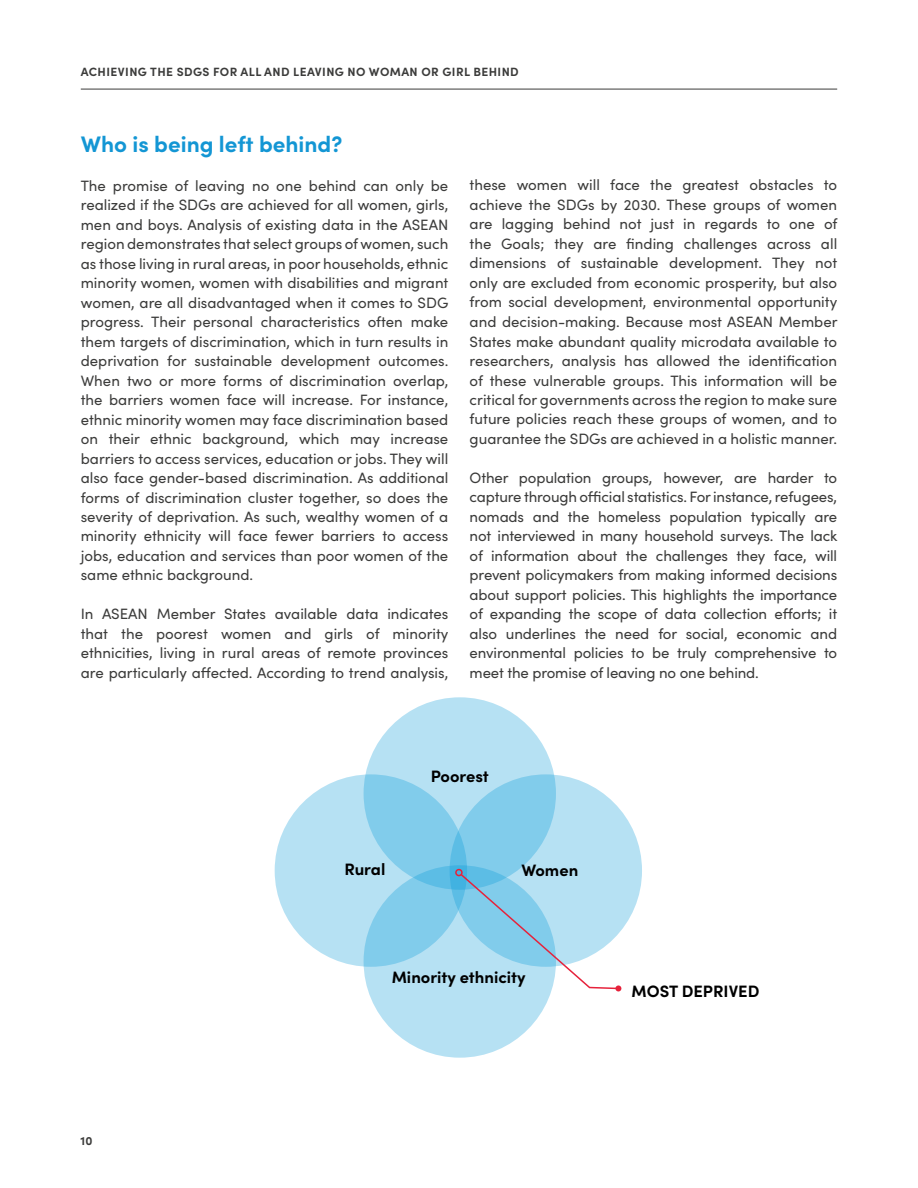
<style>
.page{position:relative;width:918px;height:1188px;background:#fff}
.page>*{position:absolute;margin:0;border:0;box-sizing:border-box;transform-origin:0 0}
.t1{font:700 22.5px "Sofia Pro";color:#1396d4}
.t2{font:700 16.5px "Sofia Pro";color:#000}
.t3{font:15px/19.5px "Sofia Pro";color:#3c3c3b;text-align:justify}
.t4{font:700 12px "Sofia Pro";letter-spacing:.035em;color:#3c3c3b}
</style>
<div class="page">
<hr style="left:81px;top:89px;width:756px;height:1px;background:#3c3c3b">
<div style="left:275px;top:774px;width:192px;height:193px;background:#b6e1f3;border-radius:50%"></div>
<svg style="left:364px;top:697px;width:192px;height:193px;background:#a4daf0"></svg>
<svg style="left:450px;top:774px;width:192px;height:193px;background:#9cd6ef"></svg>
<svg style="left:364px;top:865px;width:192px;height:193px;background:#a2d9ef"></svg>
<div style="left:455px;top:869px;width:8px;height:7px;border:2px solid #e6223b;border-radius:50%"></div>
<svg style="left:459px;top:872px;width:162px;height:119px;background:#acd9ee"></svg>
<p class="t4" style="left:81px;top:62px;width:440px">ACHIEVING THE SDGS FOR ALL AND LEAVING NO WOMAN OR GIRL BEHIND</p>
<h1 class="t1" style="left:81px;top:126px;width:263px">Who is being left behind?</h1>
<p class="t3" style="left:81px;top:175px;width:369px">The promise of leaving no one behind can only be realized if the SDGs are achieved for all women, girls, men and boys. Analysis of existing data in the ASEAN region demonstrates that select groups of women, such as those living in rural areas, in poor households, ethnic minority women, women with disabilities and migrant women, are all disadvantaged when it comes to SDG progress. Their personal characteristics often make them targets of discrimination, which in turn results in deprivation for sustainable development outcomes.<br>When two or more forms of discrimination overlap, the barriers women face will increase. For instance, ethnic minority women may face discrimination based on their ethnic background, which may increase barriers to access services, education or jobs. They will also face gender-based discrimination. As additional forms of discrimination cluster together, so does the severity of deprivation. As such, wealthy women of a minority ethnicity will face fewer barriers to access jobs, education and services than poor women of the same ethnic background.</p>
<p class="t3" style="left:81px;top:604px;width:369px">In ASEAN Member States available data indicates that the poorest women and girls of minority ethnicities, living in rural areas of remote provinces are particularly affected. According to trend analysis,</p>
<p class="t3" style="left:470px;top:175px;width:369px">these women will face the greatest obstacles to achieve the SDGs by 2030. These groups of women are lagging behind not just in regards to one of the Goals; they are finding challenges across all dimensions of sustainable development. They not only are excluded from economic prosperity, but also from social development, environmental opportunity and decision-making. Because most ASEAN Member States make abundant quality microdata available to researchers, analysis has allowed the identification of these vulnerable groups. This information will be critical for governments across the region to make sure future policies reach these groups of women, and to guarantee the SDGs are achieved in a holistic manner.</p>
<p class="t3" style="left:470px;top:467px;width:369px">Other population groups, however, are harder to capture through official statistics. For instance, refugees, nomads and the homeless population typically are not interviewed in many household surveys. The lack of information about the challenges they face, will prevent policymakers from making informed decisions about support policies. This highlights the importance of expanding the scope of data collection efforts; it also underlines the need for social, economic and environmental policies to be truly comprehensive to meet the promise of leaving no one behind.</p>
<p class="t4" style="left:81px;top:1131px;width:14px">10</p>
<p class="t2" style="left:344px;top:856px;width:42px">Rural</p>
<p class="t2" style="left:431px;top:764px;width:60px">Poorest</p>
<p class="t2" style="left:522px;top:857px;width:58px">Women</p>
<p class="t2" style="left:392px;top:965px;width:135px">Minority ethnicity</p>
<p class="t2" style="left:632px;top:979px;width:129px">MOST DEPRIVED</p>
</div>
